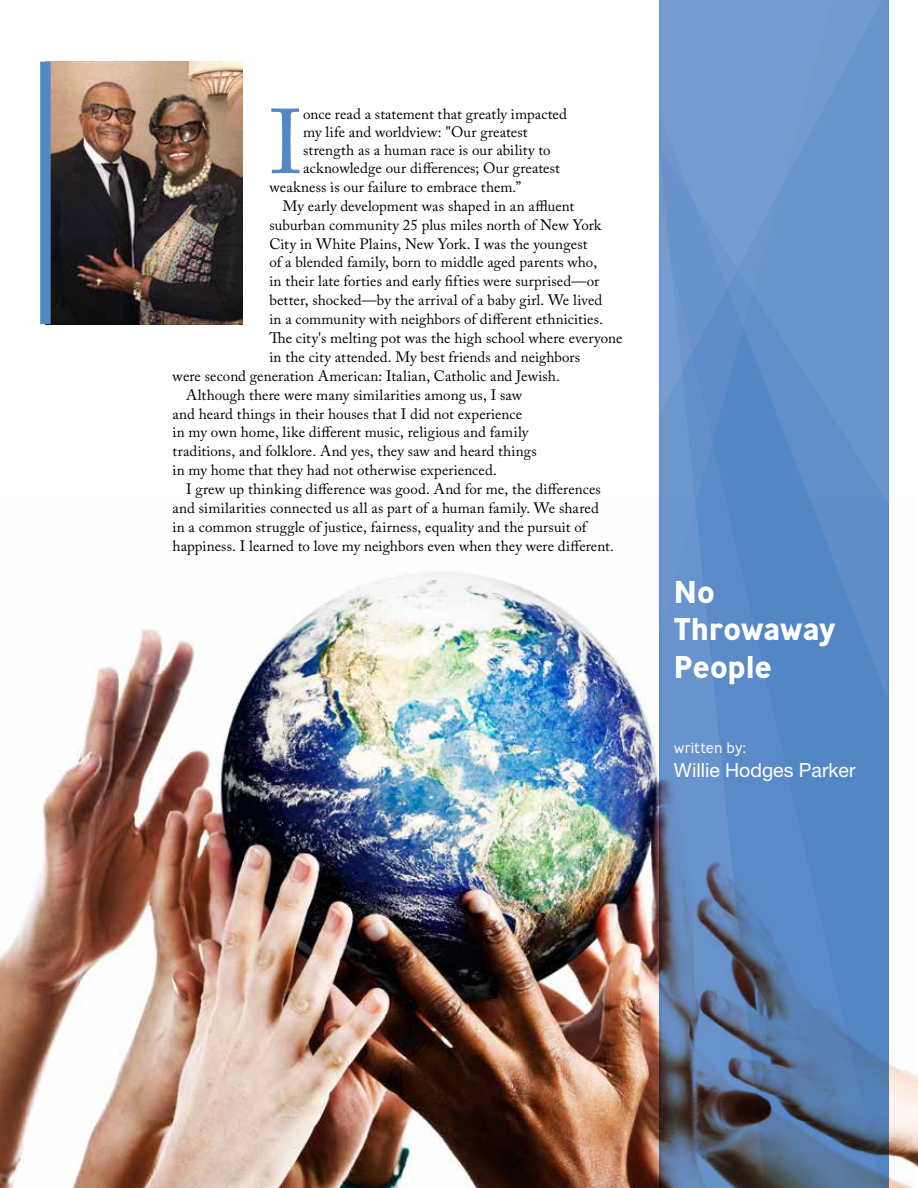
<style>
.page{position:relative;width:918px;height:1188px;background:#fff}
.page>*{position:absolute;margin:0;border:0;box-sizing:border-box;transform-origin:0 0}
.t1{font:90.9px "Adobe Caslon Pro";color:#5487c6}
.t2{font:700 31.5px/37.8px "Ministry";letter-spacing:-.005em;color:#fff}
.t3{font:19.5px "Helvetica Neue LT";color:#fff}
.t4{font:15px "Adobe Caslon Pro";letter-spacing:.005em;color:#000}
.t5{font:300 15px "Ministry";color:#fff}
</style>
<div class="page">
<img style="left:0;top:506px;width:918px;height:682px">
<img style="left:51px;top:62px;width:191px;height:262px">
<div style="left:40px;top:62px;width:11px;height:262px;background:#5487c6"></div>
<svg style="left:836px;top:0;width:53px;height:506px;background:#6994cc"></svg>
<svg style="left:662px;top:219px;width:223px;height:969px;background:#597fb1"></svg>
<svg style="left:659px;top:0;width:177px;height:639px;background:#6792cb"></svg>
<h1 class="t1" style="left:269px;top:88px;width:35px">I</h1>
<p class="t4" style="left:303px;top:105px;width:265px">once read a statement that greatly impacted</p>
<p class="t4" style="left:303px;top:123px;width:226px">my life and worldview: "Our greatest</p>
<p class="t4" style="left:303px;top:141px;width:249px">strength as a human race is our ability to</p>
<p class="t4" style="left:303px;top:159px;width:258px">acknowledge our differences; Our greatest</p>
<p class="t4" style="left:269px;top:178px;width:253px">weakness is our failure to embrace them.”</p>
<p class="t4" style="left:283px;top:197px;width:293px">My early development was shaped in an affluent</p>
<p class="t4" style="left:269px;top:216px;width:333px">suburban community 25 plus miles north of New York</p>
<p class="t4" style="left:269px;top:235px;width:320px">City in White Plains, New York. I was the youngest</p>
<p class="t4" style="left:269px;top:253px;width:329px">of a blended family, born to middle aged parents who,</p>
<p class="t4" style="left:269px;top:272px;width:331px">in their late forties and early fifties were surprised—or</p>
<p class="t4" style="left:269px;top:291px;width:334px">better, shocked—by the arrival of a baby girl. We lived</p>
<p class="t4" style="left:269px;top:310px;width:335px">in a community with neighbors of different ethnicities.</p>
<p class="t4" style="left:269px;top:329px;width:355px">The city's melting pot was the high school where everyone</p>
<p class="t4" style="left:269px;top:348px;width:312px">in the city attended. My best friends and neighbors</p>
<p class="t4" style="left:173px;top:367px;width:389px">were second generation American: Italian, Catholic and Jewish.</p>
<p class="t4" style="left:186px;top:386px;width:338px">Although there were many similarities among us, I saw</p>
<p class="t4" style="left:173px;top:405px;width:351px">and heard things in their houses that I did not experience</p>
<p class="t4" style="left:173px;top:423px;width:357px">in my own home, like different music, religious and family</p>
<p class="t4" style="left:173px;top:442px;width:366px">traditions, and folklore. And yes, they saw and heard things</p>
<p class="t4" style="left:173px;top:461px;width:326px">in my home that they had not otherwise experienced.</p>
<p class="t4" style="left:186px;top:480px;width:416px">I grew up thinking difference was good. And for me, the differences</p>
<p class="t4" style="left:173px;top:499px;width:428px">and similarities connected us all as part of a human family. We shared</p>
<p class="t4" style="left:173px;top:518px;width:415px">in a common struggle of justice, fairness, equality and the pursuit of</p>
<p class="t4" style="left:173px;top:537px;width:443px">happiness. I learned to love my neighbors even when they were different.</p>
<h2 class="t2" style="left:674px;top:572px;width:163px">No<br>Throwaway<br>People</h2>
<p class="t5" style="left:674px;top:739px;width:74px">written by:</p>
<h3 class="t3" style="left:674px;top:759px;width:183px">Willie Hodges Parker</h3>
</div>
